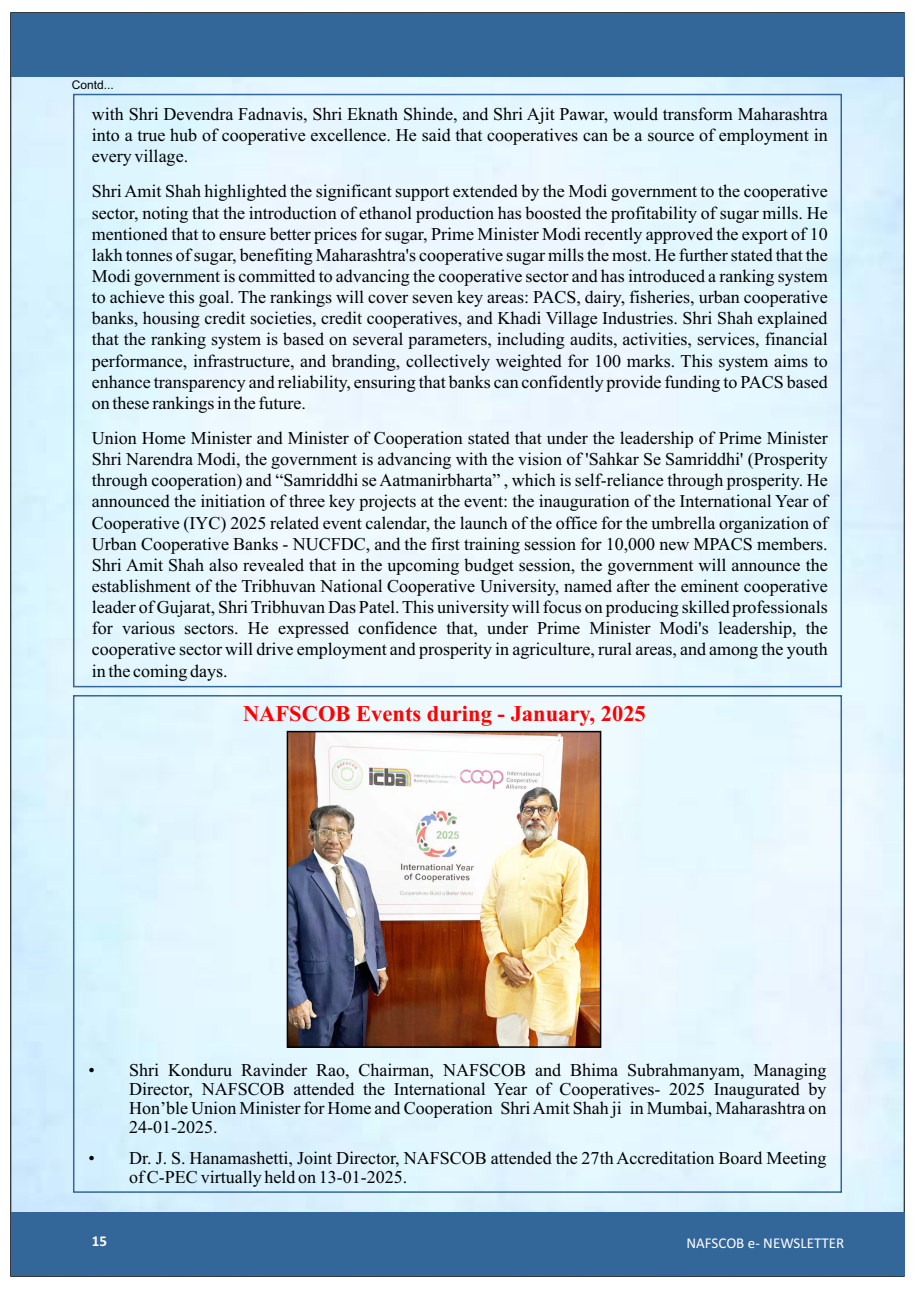
<style>
.page{position:relative;width:919px;height:1289px;background:#fff}
.page>*{position:absolute;margin:0;border:0;box-sizing:border-box;transform-origin:0 0}
.t1{font:700 22.5px "Times New Roman";color:#f00}
.t2{font:18px/21.1px "Times New Roman";color:#000;text-align:justify}
.t3{font:15px "Calibri";color:#fff}
.t4{font:700 15px "Calibri";color:#fff}
.t5{font:12px "Arial";color:#000}
</style>
<div class="page">
<img style="left:13px;top:76px;width:889px;height:1136px">
<div style="left:11px;top:1212px;width:893px;height:64px;background:#369"></div>
<div style="left:11px;top:13px;width:893px;height:63px;background:#369"></div>
<img style="left:289px;top:732px;width:310px;height:313px">
<div style="left:287px;top:730px;width:314px;height:317px;border:1px solid #000"></div>
<p class="t5" style="left:72px;top:80px;width:44px">Contd...</p>
<p class="t2" style="left:92px;top:105px;width:737px">with Shri Devendra Fadnavis, Shri Eknath Shinde, and Shri Ajit Pawar, would transform Maharashtra into a true hub of cooperative excellence. He said that cooperatives can be a source of employment in every village.</p>
<p class="t2" style="left:92px;top:182px;width:737px">Shri Amit Shah highlighted the significant support extended by the Modi government to the cooperative sector, noting that the introduction of ethanol production has boosted the profitability of sugar mills. He mentioned that to ensure better prices for sugar, Prime Minister Modi recently approved the export of 10 lakh tonnes of sugar, benefiting Maharashtra's cooperative sugar mills the most. He further stated that the Modi government is committed to advancing the cooperative sector and has introduced a ranking system to achieve this goal. The rankings will cover seven key areas: PACS, dairy, fisheries, urban cooperative banks, housing credit societies, credit cooperatives, and Khadi Village Industries. Shri Shah explained that the ranking system is based on several parameters, including audits, activities, services, financial performance, infrastructure, and branding, collectively weighted for 100 marks. This system aims to enhance transparency and reliability, ensuring that banks can confidently provide funding to PACS based on these rankings in the future.</p>
<p class="t2" style="left:92px;top:429px;width:737px">Union Home Minister and Minister of Cooperation stated that under the leadership of Prime Minister Shri Narendra Modi, the government is advancing with the vision of 'Sahkar Se Samriddhi' (Prosperity through cooperation) and “Samriddhi se Aatmanirbharta” , which is self-reliance through prosperity. He announced the initiation of three key projects at the event: the inauguration of the International Year of Cooperative (IYC) 2025 related event calendar, the launch of the office for the umbrella organization of Urban Cooperative Banks - NUCFDC, and the first training session for 10,000 new MPACS members.<br>Shri Amit Shah also revealed that in the upcoming budget session, the government will announce the establishment of the Tribhuvan National Cooperative University, named after the eminent cooperative leader of Gujarat, Shri Tribhuvan Das Patel. This university will focus on producing skilled professionals for various sectors. He expressed confidence that, under Prime Minister Modi's leadership, the cooperative sector will drive employment and prosperity in agriculture, rural areas, and among the youth in the coming days.</p>
<p class="t1" style="left:243px;top:706px;width:404px">NAFSCOB Events during - January, 2025</p>
<p class="t2" style="left:129px;top:1061px;width:698px;line-height:19.2px;text-indent:-41px">• Shri Konduru Ravinder Rao, Chairman, NAFSCOB and Bhima Subrahmanyam, Managing Director, NAFSCOB attended the International Year of Cooperatives- 2025 Inaugurated by Hon’ble Union Minister for Home and Cooperation Shri Amit Shah ji in Mumbai, Maharashtra on 24-01-2025.</p>
<p class="t2" style="left:129px;top:1149px;width:698px;line-height:19.2px;text-indent:-41px">• Dr. J. S. Hanamashetti, Joint Director, NAFSCOB attended the 27th Accreditation Board Meeting of C-PEC virtually held on 13-01-2025.</p>
<p class="t4" style="left:92px;top:1234px;width:17px">15</p>
<p class="t3" style="left:686px;top:1236px;width:159px">NAFSCOB e- NEWSLETTER</p>
</div>
